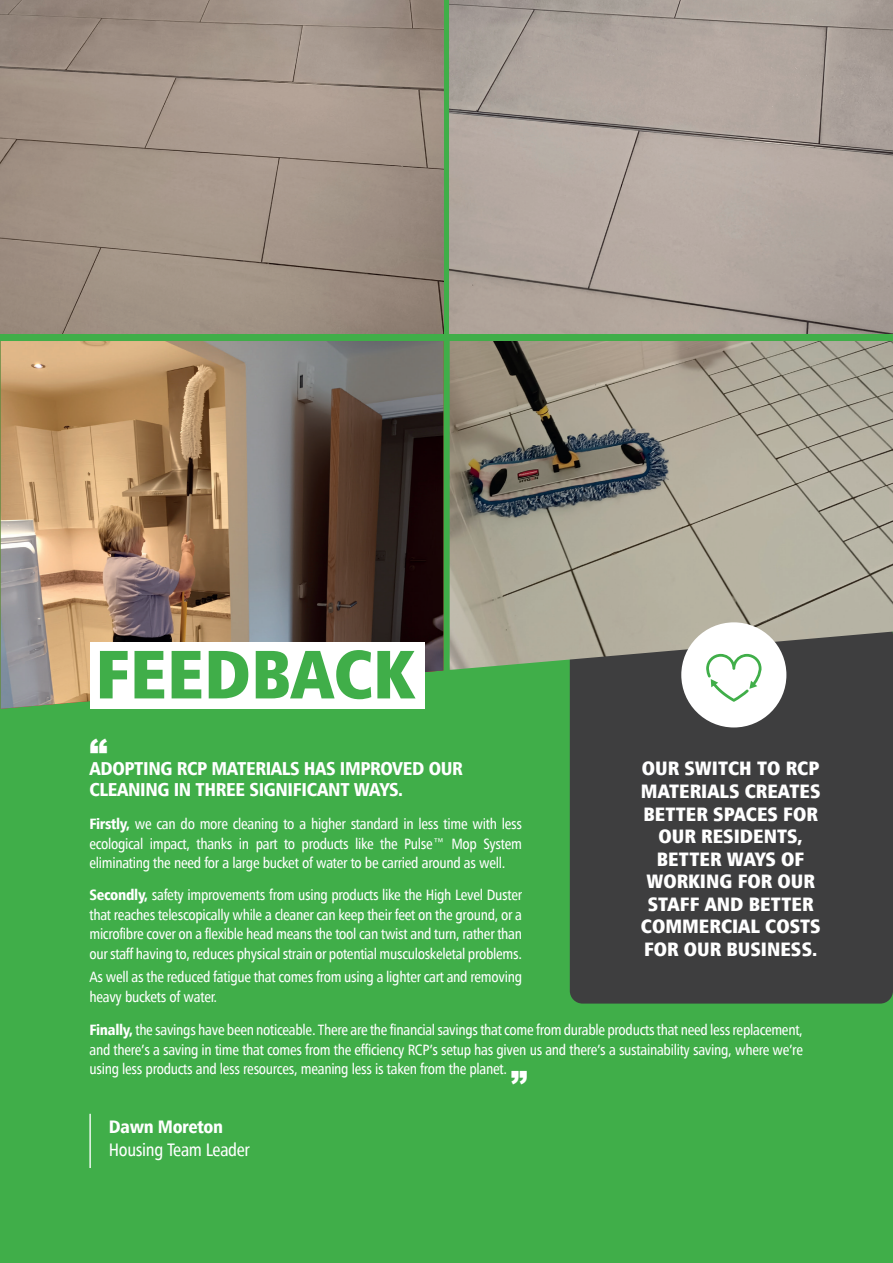
<style>
.page{position:relative;width:893px;height:1263px;background:#fff}
.page>*{position:absolute;margin:0;border:0;box-sizing:border-box;transform-origin:0 0}
.t1{font:900 condensed 68.4px "Humanist 777 BT";color:#40ae49}
.t2{font:900 36px "Arial";color:#fff}
.t3{font:900 33.3px "Arial";color:#fff}
.t4{font:900 condensed 19.5px/22.5px "Humanist 777 BT";color:#fff;text-align:center}
.t5{font:900 condensed 18.75px/21px "Humanist 777 BT";letter-spacing:-.02em;color:#fff}
.t6{font:18.15px "Humanist 777 BT Cn Rm";letter-spacing:-.02em;color:#fff}
.t7{font:900 condensed 18.15px "Humanist 777 BT";letter-spacing:-.02em;color:#fff}
.t8{font:15px/19.5px "Humanist 777 BT Cn Rm";letter-spacing:-.02em;color:#fff;text-align:justify}
.s1{font-family:"Humanist 777 BT";font-weight:900;font-stretch:condensed}
</style>
<div class="page">
<div style="left:0;top:1px;width:893px;height:1262px;background:#40ae49"></div>
<div style="left:0;top:0;width:893px;height:828px;background:#40ae49"></div>
<div style="left:570px;top:622px;width:323px;height:381px;background:#3e3e3f;border-radius:13px"></div>
<img style="left:1px;top:0;width:442px;height:333px">
<img style="left:450px;top:0;width:443px;height:333px">
<img style="left:1px;top:341px;width:442px;height:368px">
<img style="left:450px;top:341px;width:443px;height:329px">
<hr style="left:89px;top:1114px;width:2px;height:54px;background:#fff">
<div style="left:90px;top:642px;width:334px;height:67px;background:#fff"></div>
<div style="left:681px;top:622px;width:105px;height:105px;background:#fff;border-radius:50%"></div>
<svg style="left:706px;top:654px;width:56px;height:48px"></svg>
<h1 class="t1" style="left:95px;top:630px;width:320px">FEEDBACK</h1>
<h2 class="t2" style="left:89px;top:726px;width:19px">“</h2>
<p class="t5" style="left:89px;top:757px;width:375px">ADOPTING RCP MATERIALS HAS IMPROVED OUR<br>CLEANING IN THREE SIGNIFICANT WAYS.</p>
<p class="t8" style="left:89px;top:814px;width:434px"><span class="s1">Firstly,</span> we can do more cleaning to a higher standard in less time with less ecological impact, thanks in part to products like the Pulse™ Mop System eliminating the need for a large bucket of water to be carried around as well.</p>
<p class="t8" style="left:89px;top:885px;width:434px"><span class="s1">Secondly,</span> safety improvements from using products like the High Level Duster that reaches telescopically while a cleaner can keep their feet on the ground, or a microfibre cover on a flexible head means the tool can twist and turn, rather than our staff having to, reduces physical strain or potential musculoskeletal problems.</p>
<p class="t8" style="left:89px;top:967px;width:434px">As well as the reduced fatigue that comes from using a lighter cart and removing heavy buckets of water.</p>
<h3 class="t4" style="left:641px;top:757px;width:181px">OUR SWITCH TO RCP<br>MATERIALS CREATES<br>BETTER SPACES FOR<br>OUR RESIDENTS,<br>BETTER WAYS OF<br>WORKING FOR OUR<br>STAFF AND BETTER<br>COMMERCIAL COSTS<br>FOR OUR BUSINESS.</h3>
<p class="t8" style="left:89px;top:1020px;width:715px"><span class="s1">Finally,</span> the savings have been noticeable. There are the financial savings that come from durable products that need less replacement, and there’s a saving in time that comes from the efficiency RCP’s setup has given us and there’s a sustainability saving, where we’re using less products and less resources, meaning less is taken from the planet.</p>
<h3 class="t3" style="left:528px;top:1096px;width:18px;rotate:-180deg">“</h3>
<p class="t7" style="left:109px;top:1115px;width:115px">Dawn Moreton</p>
<p class="t6" style="left:109px;top:1138px;width:142px">Housing Team Leader</p>
</div>
